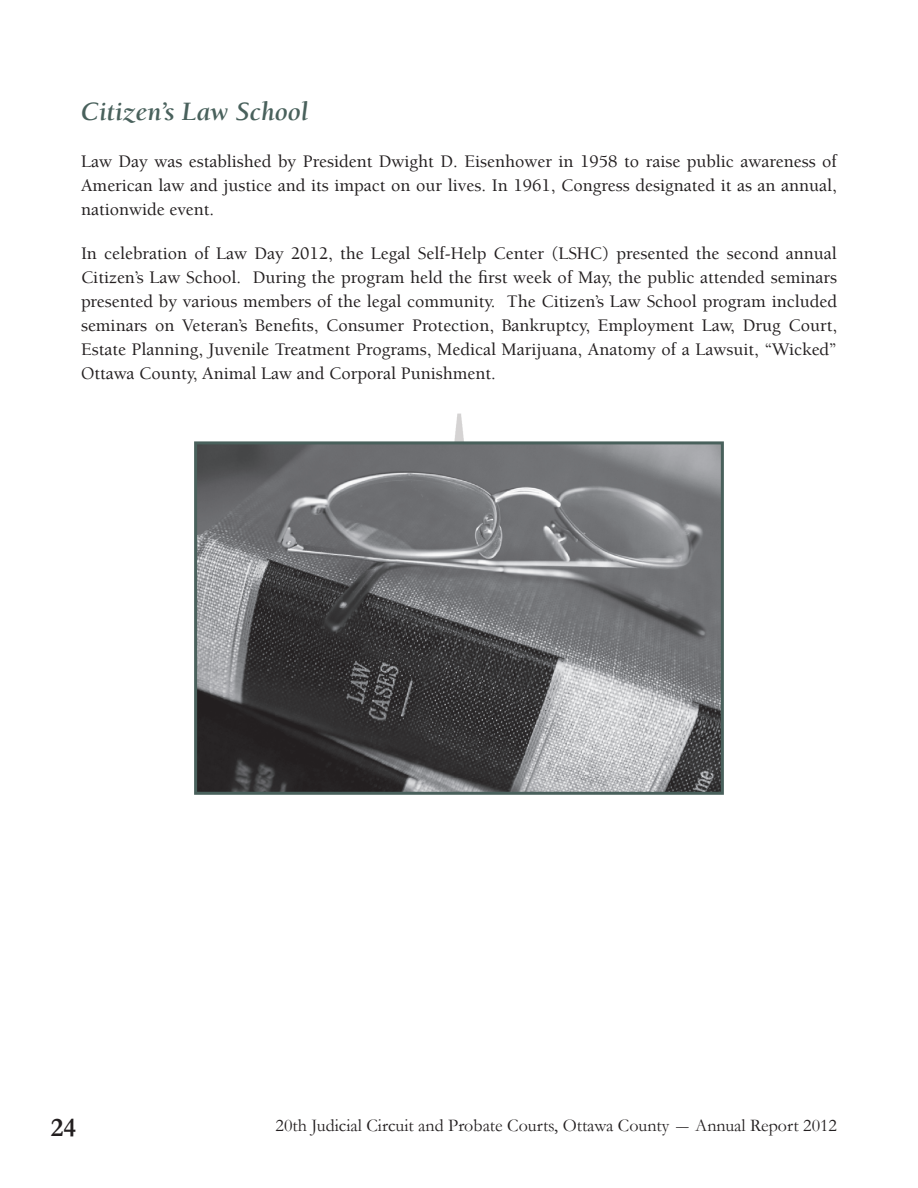
<style>
.page{position:relative;width:918px;height:1188px;background:#fff}
.page>*{position:absolute;margin:0;border:0;box-sizing:border-box;transform-origin:0 0}
.t1{font:italic 700 27px "Berkeley LT";color:#49615c}
.t2{font:700 27px "Garamond";color:#231f20}
.t3{font:500 18px/24px "Berkeley LT";color:#231f20;text-align:justify}
.t4{font:18px "Garamond";color:#231f20}
</style>
<div class="page">
<img style="left:198px;top:445px;width:522px;height:346px">
<div style="left:194px;top:441px;width:530px;height:354px;border:3px solid #49615c"></div>
<h1 class="t1" style="left:81px;top:97px;width:229px">Citizen’s Law School</h1>
<p class="t3" style="left:81px;top:149px;width:757px">Law Day was established by President Dwight D. Eisenhower in 1958 to raise public awareness of American law and justice and its impact on our lives. In 1961, Congress designated it as an annual, nationwide event.</p>
<p class="t3" style="left:81px;top:242px;width:758px">In celebration of Law Day 2012, the Legal Self-Help Center (LSHC) presented the second annual Citizen’s Law School. During the program held the first week of May, the public attended seminars presented by various members of the legal community. The Citizen’s Law School program included seminars on Veteran’s Benefits, Consumer Protection, Bankruptcy, Employment Law, Drug Court, Estate Planning, Juvenile Treatment Programs, Medical Marijuana, Anatomy of a Lawsuit, “Wicked” Ottawa County, Animal Law and Corporal Punishment.</p>
<h1 class="t2" style="left:51px;top:1113px;width:27px">24</h1>
<p class="t4" style="left:276px;top:1116px;width:563px">20th Judicial Circuit and Probate Courts, Ottawa County - Annual Report 2012</p>
</div>
